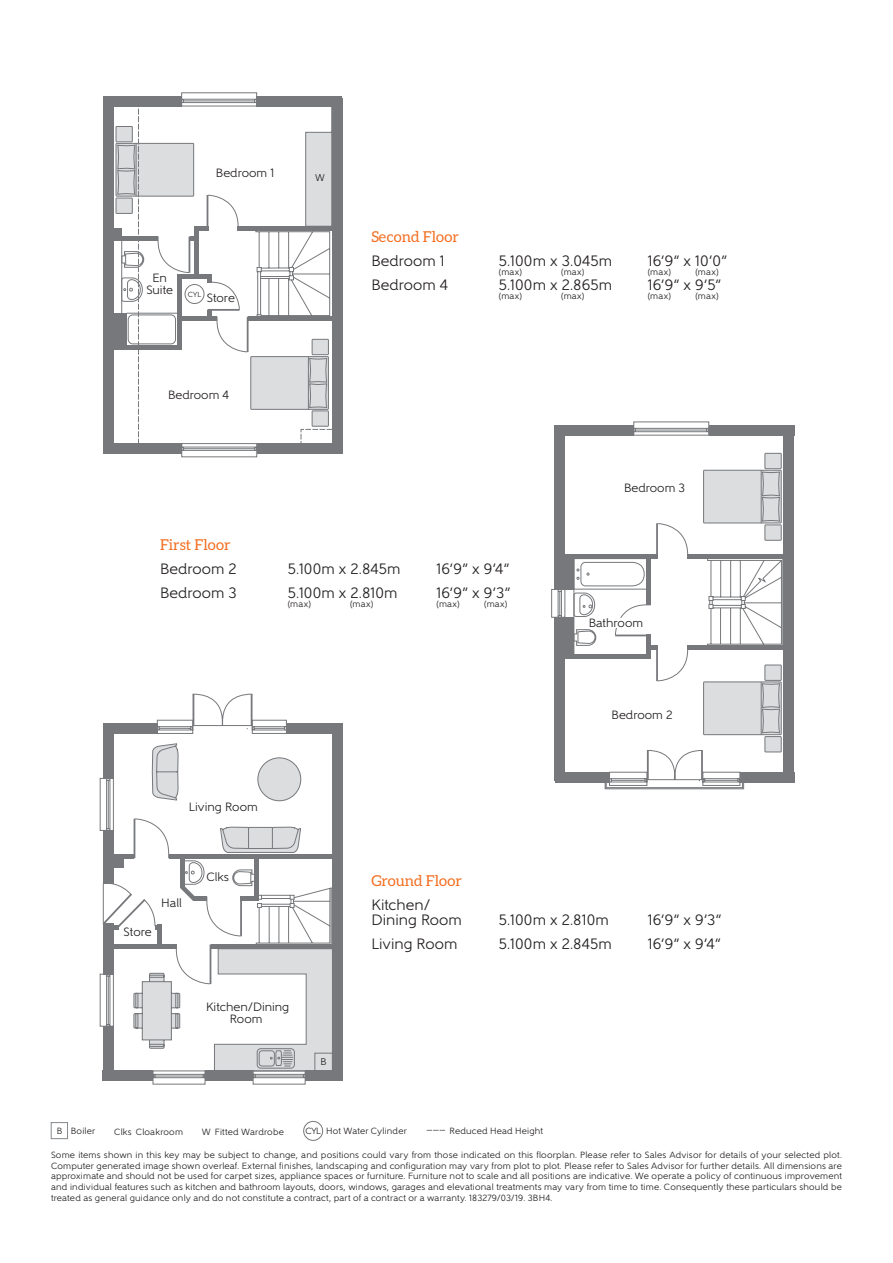
<style>
.page{position:relative;width:893px;height:1263px;background:#fff}
.page>*{position:absolute;margin:0;border:0;box-sizing:border-box;transform-origin:0 0}
.t1{font:15px/15px "Gentleman 500";letter-spacing:.005em;color:#231f20}
.t2{font:15px "Aleo";color:#f36e21}
.t3{font:12px/12px "Gentleman 500";color:#231f20;text-align:center}
.t4{font:9.75px "Gentleman 500";color:#231f20}
.t5{font:9px/10.8px "Gentleman 500";letter-spacing:.02em;color:#231f20;text-align:justify}
.t6{font:7.35px "Gentleman 500";color:#231f20}
</style>
<div class="page">
<div style="left:51px;top:1122px;width:17px;height:17px;border:1px solid #858a8e"></div>
<div style="left:303px;top:1121px;width:20px;height:19px;border:1px solid #77757a;border-radius:50%"></div>
<div style="left:332px;top:723px;width:11px;height:358px;background:#76787b"></div>
<svg style="left:100px;top:694px;width:232px;height:390px"></svg>
<hr style="left:103px;top:883px;width:1px;height:41px;background:#76787b">
<div style="left:254px;top:857px;width:5px;height:42px;background:#76787b"></div>
<div style="left:116px;top:198px;width:17px;height:16px;border:1px solid #76787b"></div>
<div style="left:116px;top:126px;width:17px;height:16px;border:1px solid #76787b"></div>
<div style="left:113px;top:345px;width:69px;height:5px;background:#76787b"></div>
<div style="left:111px;top:236px;width:47px;height:5px;background:#76787b"></div>
<div style="left:103px;top:98px;width:10px;height:356px;background:#76787b"></div>
<div style="left:332px;top:98px;width:10px;height:355px;background:#76787b"></div>
<div style="left:111px;top:313px;width:16px;height:33px;background:#76787b"></div>
<div style="left:111px;top:228px;width:11px;height:9px;background:#76787b"></div>
<div style="left:257px;top:96px;width:85px;height:10px;background:#76787b"></div>
<div style="left:103px;top:96px;width:79px;height:10px;background:#76787b"></div>
<div style="left:103px;top:443px;width:79px;height:11px;background:#76787b"></div>
<div style="left:257px;top:443px;width:85px;height:11px;background:#76787b"></div>
<svg style="left:117px;top:92px;width:215px;height:365px"></svg>
<div style="left:564px;top:554px;width:94px;height:5px;background:#76787b"></div>
<div style="left:688px;top:554px;width:102px;height:5px;background:#76787b"></div>
<hr style="left:564px;top:654px;width:87px;height:4px;background:#76787b">
<div style="left:687px;top:645px;width:99px;height:5px;background:#76787b"></div>
<div style="left:647px;top:645px;width:11px;height:5px;background:#76787b"></div>
<div style="left:784px;top:425px;width:10px;height:356px;background:#76787b"></div>
<div style="left:709px;top:425px;width:85px;height:10px;background:#76787b"></div>
<div style="left:740px;top:772px;width:54px;height:10px;background:#76787b"></div>
<div style="left:555px;top:772px;width:54px;height:10px;background:#76787b"></div>
<svg style="left:633px;top:421px;width:76px;height:15px"></svg>
<div style="left:556px;top:425px;width:78px;height:10px;background:#76787b"></div>
<div style="left:555px;top:425px;width:10px;height:164px;background:#76787b"></div>
<div style="left:565px;top:617px;width:9px;height:38px;background:#76787b"></div>
<div style="left:565px;top:558px;width:9px;height:32px;background:#76787b"></div>
<svg style="left:551px;top:589px;width:14px;height:29px"></svg>
<div style="left:555px;top:617px;width:10px;height:164px;background:#76787b"></div>
<div style="left:646px;top:556px;width:5px;height:49px;background:#76787b"></div>
<svg style="left:658px;top:523px;width:30px;height:36px"></svg>
<hr style="left:656px;top:523px;width:2px;height:36px;background:#76787b">
<svg style="left:658px;top:650px;width:30px;height:31px"></svg>
<hr style="left:656px;top:646px;width:2px;height:35px;background:#76787b">
<div style="left:574px;top:558px;width:73px;height:31px;border:1px solid #76787b"></div>
<svg style="left:573px;top:562px;width:78px;height:92px"></svg>
<svg style="left:605px;top:750px;width:139px;height:39px"></svg>
<div style="left:704px;top:682px;width:77px;height:53px;background:#dcdddf"></div>
<div style="left:703px;top:682px;width:78px;height:53px;border:1px solid #76787b"></div>
<div style="left:765px;top:736px;width:16px;height:16px;background:#dcdddf"></div>
<div style="left:765px;top:736px;width:16px;height:16px;border:1px solid #76787b"></div>
<div style="left:765px;top:665px;width:16px;height:15px;background:#dcdddf"></div>
<div style="left:765px;top:665px;width:16px;height:16px;border:1px solid #76787b"></div>
<hr style="left:761px;top:682px;width:1px;height:53px;background:#76787b">
<svg style="left:762px;top:684px;width:18px;height:49px"></svg>
<div style="left:704px;top:470px;width:77px;height:53px;background:#dcdddf"></div>
<div style="left:703px;top:470px;width:78px;height:53px;border:1px solid #76787b"></div>
<div style="left:765px;top:525px;width:16px;height:15px;background:#dcdddf"></div>
<div style="left:765px;top:525px;width:16px;height:15px;border:1px solid #76787b"></div>
<div style="left:765px;top:453px;width:16px;height:16px;background:#dcdddf"></div>
<div style="left:765px;top:453px;width:16px;height:16px;border:1px solid #76787b"></div>
<hr style="left:761px;top:470px;width:1px;height:53px;background:#76787b">
<svg style="left:762px;top:472px;width:18px;height:50px"></svg>
<svg style="left:707px;top:559px;width:76px;height:86px"></svg>
<svg style="left:427px;top:1130px;width:18px;height:1px"></svg>
<h2 class="t3" style="left:216px;top:167px;width:60px">Bedroom 1</h2>
<h2 class="t3" style="left:146px;top:272px;width:28px">En<br>Suite</h2>
<p class="t6" style="left:188px;top:290px;width:15px">CYL</p>
<h2 class="t3" style="left:207px;top:291px;width:30px">Store</h2>
<h2 class="t3" style="left:168px;top:389px;width:63px">Bedroom 4</h2>
<p class="t4" style="left:315px;top:172px;width:11px">W</p>
<h1 class="t2" style="left:371px;top:228px;width:89px">Second Floor</h1>
<h1 class="t1" style="left:371px;top:253px;width:75px">Bedroom 1</h1>
<h1 class="t1" style="left:499px;top:253px;width:115px">5.100m x 3.045m</h1>
<h1 class="t1" style="left:648px;top:253px;width:81px">16’9” x 10’0”</h1>
<p class="t5" style="left:499px;top:266px;width:25px">(max)</p>
<p class="t5" style="left:561px;top:266px;width:25px">(max)</p>
<p class="t5" style="left:648px;top:266px;width:25px">(max)</p>
<p class="t5" style="left:695px;top:266px;width:25px">(max)</p>
<h1 class="t1" style="left:371px;top:277px;width:78px">Bedroom 4</h1>
<h1 class="t1" style="left:499px;top:277px;width:115px">5.100m x 2.865m</h1>
<h1 class="t1" style="left:648px;top:277px;width:75px">16’9” x 9’5”</h1>
<p class="t5" style="left:499px;top:290px;width:25px">(max)</p>
<p class="t5" style="left:561px;top:290px;width:25px">(max)</p>
<p class="t5" style="left:648px;top:290px;width:25px">(max)</p>
<p class="t5" style="left:695px;top:290px;width:25px">(max)</p>
<h2 class="t3" style="left:624px;top:481px;width:63px">Bedroom 3</h2>
<h1 class="t2" style="left:160px;top:536px;width:72px">First Floor</h1>
<h1 class="t1" style="left:160px;top:561px;width:78px">Bedroom 2</h1>
<h1 class="t1" style="left:288px;top:561px;width:114px">5.100m x 2.845m</h1>
<h1 class="t1" style="left:437px;top:561px;width:75px">16’9” x 9’4”</h1>
<h1 class="t1" style="left:160px;top:585px;width:78px">Bedroom 3</h1>
<h1 class="t1" style="left:288px;top:585px;width:111px">5.100m x 2.810m</h1>
<h1 class="t1" style="left:437px;top:585px;width:75px">16’9” x 9’3”</h1>
<p class="t5" style="left:288px;top:598px;width:25px">(max)</p>
<p class="t5" style="left:350px;top:598px;width:25px">(max)</p>
<p class="t5" style="left:437px;top:598px;width:25px">(max)</p>
<p class="t5" style="left:484px;top:598px;width:25px">(max)</p>
<h2 class="t3" style="left:589px;top:617px;width:56px">Bathroom</h2>
<h2 class="t3" style="left:612px;top:709px;width:63px">Bedroom 2</h2>
<h2 class="t3" style="left:189px;top:801px;width:70px">Living Room</h2>
<h2 class="t3" style="left:124px;top:926px;width:30px">Store</h2>
<h2 class="t3" style="left:161px;top:897px;width:22px">Hall</h2>
<h2 class="t3" style="left:207px;top:870px;width:24px">Clks</h2>
<h2 class="t3" style="left:206px;top:1001px;width:85px">Kitchen/Dining<br>Room</h2>
<p class="t4" style="left:320px;top:1056px;width:8px">B</p>
<h1 class="t2" style="left:371px;top:872px;width:92px">Ground Floor</h1>
<h1 class="t1" style="left:371px;top:897px;width:92px">Kitchen/<br>Dining Room</h1>
<h1 class="t1" style="left:499px;top:912px;width:111px">5.100m x 2.810m</h1>
<h1 class="t1" style="left:648px;top:912px;width:75px">16’9” x 9’3”</h1>
<h2 class="t3" style="left:568px;top:917px;width:56px">Bathroom</h2>
<h1 class="t1" style="left:371px;top:936px;width:88px">Living Room</h1>
<h1 class="t1" style="left:499px;top:936px;width:114px">5.100m x 2.845m</h1>
<h1 class="t1" style="left:648px;top:936px;width:75px">16’9” x 9’4”</h1>
<p class="t5" style="left:57px;top:1125px;width:40px">B Boiler</p>
<p class="t5" style="left:114px;top:1126px;width:70px">Clks Cloakroom</p>
<p class="t5" style="left:202px;top:1126px;width:83px">W Fitted Wardrobe</p>
<p class="t5" style="left:306px;top:1125px;width:103px">CYL Hot Water Cylinder</p>
<p class="t5" style="left:450px;top:1125px;width:95px">Reduced Head Height</p>
<p class="t5" style="left:51px;top:1149px;width:792px">Some items shown in this key may be subject to change, and positions could vary from those indicated on this floorplan. Please refer to Sales Advisor for details of your selected plot.<br>Computer generated image shown overleaf. External finishes, landscaping and configuration may vary from plot to plot. Please refer to Sales Advisor for further details. All dimensions are approximate and should not be used for carpet sizes, appliance spaces or furniture. Furniture not to scale and all positions are indicative. We operate a policy of continuous improvement and individual features such as kitchen and bathroom layouts, doors, windows, garages and elevational treatments may vary from time to time. Consequently these particulars should be treated as general guidance only and do not constitute a contract, part of a contract or a warranty. 183279/03/19. 3BH4.</p>
</div>
